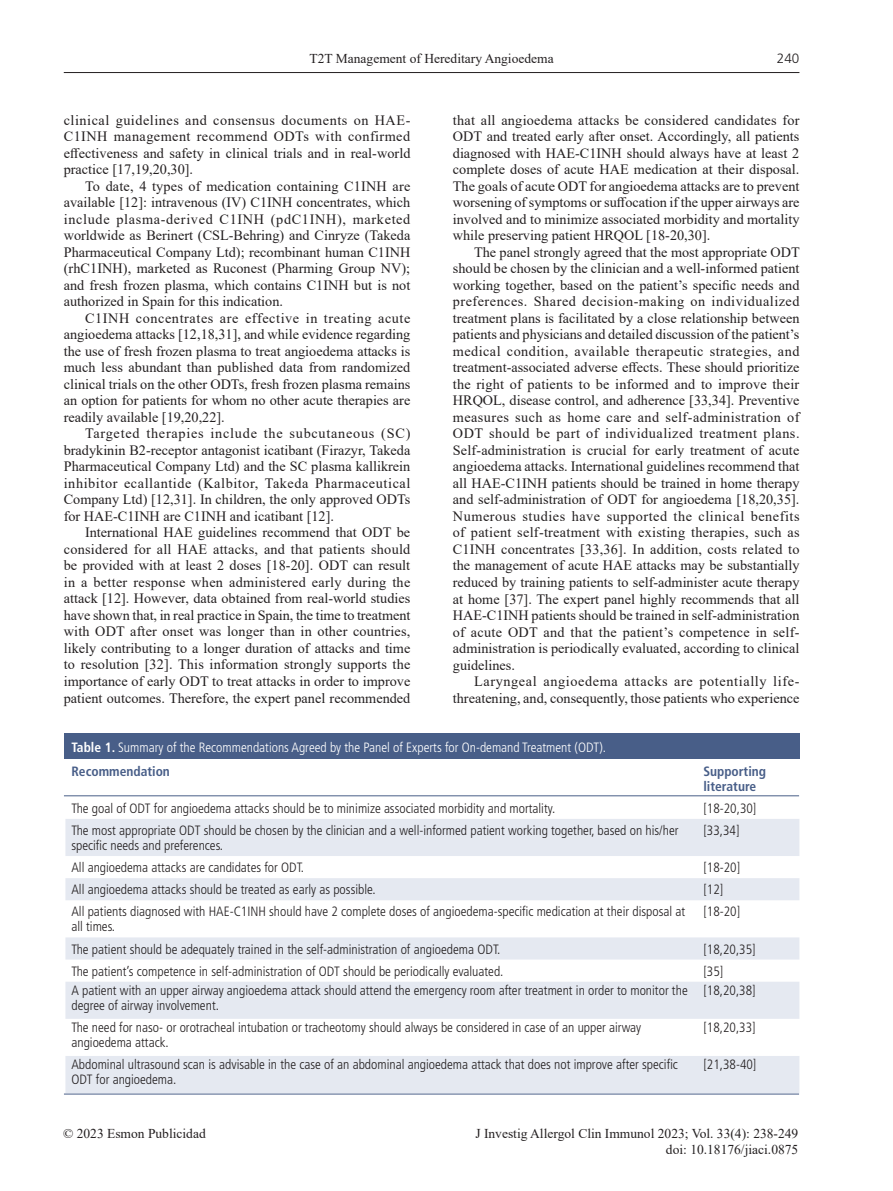
<style>
.page{position:relative;width:893px;height:1191px;background:#fff}
.page>*{position:absolute;margin:0;border:0;box-sizing:border-box;transform-origin:0 0}
.t1{font:14.25px/16.5px "Times New Roman";color:#231f20;text-align:justify}
.t2{font:300 condensed 13.5px/15px "Frutiger LT Std";color:#231f20}
.t3{font:13.5px/16.5px "Times New Roman";color:#231f20;text-align:right}
.t4{font:300 condensed 13.5px "Frutiger LT Std";color:#fff}
.t5{font:700 condensed 13.5px/15px "Frutiger LT Std";color:#485e88}
.t6{font:300 13.5px "Frutiger LT Std";color:#231f20}
.s1{font-weight:700}
</style>
<div class="page">
<hr style="left:64px;top:72px;width:735px;height:1px;background:#231f20">
<svg style="left:65px;top:819px;width:734px;height:274px;fill:#e5e9f1"></svg>
<div style="left:65px;top:733px;width:734px;height:26px;background:#485e88"></div>
<hr style="left:64px;top:795px;width:735px;height:1px;background:#485e88">
<hr style="left:64px;top:1093px;width:735px;height:1px;background:#485e88">
<p class="t3" style="left:309px;top:49px;width:246px">T2T Management of Hereditary Angioedema</p>
<p class="t6" style="left:777px;top:51px;width:24px">240</p>
<p class="t1" style="left:64px;top:111px;width:348px">clinical guidelines and consensus documents on HAE-C1INH management recommend ODTs with confirmed effectiveness and safety in clinical trials and in real-world practice [17,19,20,30].</p>
<p class="t1" style="left:64px;top:177px;width:348px;text-indent:21px">To date, 4 types of medication containing C1INH are available [12]: intravenous (IV) C1INH concentrates, which include plasma-derived C1INH (pdC1INH), marketed worldwide as Berinert (CSL-Behring) and Cinryze (Takeda Pharmaceutical Company Ltd); recombinant human C1INH (rhC1INH), marketed as Ruconest (Pharming Group NV); and fresh frozen plasma, which contains C1INH but is not authorized in Spain for this indication.</p>
<p class="t1" style="left:64px;top:309px;width:348px;text-indent:21px">C1INH concentrates are effective in treating acute angioedema attacks [12,18,31], and while evidence regarding the use of fresh frozen plasma to treat angioedema attacks is much less abundant than published data from randomized clinical trials on the other ODTs, fresh frozen plasma remains an option for patients for whom no other acute therapies are readily available [19,20,22].</p>
<p class="t1" style="left:64px;top:425px;width:348px;text-indent:21px">Targeted therapies include the subcutaneous (SC) bradykinin B2-receptor antagonist icatibant (Firazyr, Takeda Pharmaceutical Company Ltd) and the SC plasma kallikrein inhibitor ecallantide (Kalbitor, Takeda Pharmaceutical Company Ltd) [12,31]. In children, the only approved ODTs for HAE-C1INH are C1INH and icatibant [12].</p>
<p class="t1" style="left:64px;top:524px;width:348px;text-indent:21px">International HAE guidelines recommend that ODT be considered for all HAE attacks, and that patients should be provided with at least 2 doses [18-20]. ODT can result in a better response when administered early during the attack [12]. However, data obtained from real-world studies have shown that, in real practice in Spain, the time to treatment with ODT after onset was longer than in other countries, likely contributing to a longer duration of attacks and time to resolution [32]. This information strongly supports the importance of early ODT to treat attacks in order to improve patient outcomes. Therefore, the expert panel recommended</p>
<p class="t1" style="left:453px;top:111px;width:348px">that all angioedema attacks be considered candidates for ODT and treated early after onset. Accordingly, all patients diagnosed with HAE-C1INH should always have at least 2 complete doses of acute HAE medication at their disposal.<br>The goals of acute ODT for angioedema attacks are to prevent worsening of symptoms or suffocation if the upper airways are involved and to minimize associated morbidity and mortality while preserving patient HRQOL [18-20,30].</p>
<p class="t1" style="left:453px;top:243px;width:348px;text-indent:21px">The panel strongly agreed that the most appropriate ODT should be chosen by the clinician and a well-informed patient working together, based on the patient’s specific needs and preferences. Shared decision-making on individualized treatment plans is facilitated by a close relationship between patients and physicians and detailed discussion of the patient’s medical condition, available therapeutic strategies, and treatment-associated adverse effects. These should prioritize the right of patients to be informed and to improve their HRQOL, disease control, and adherence [33,34]. Preventive measures such as home care and self-administration of ODT should be part of individualized treatment plans.<br>Self-administration is crucial for early treatment of acute angioedema attacks. International guidelines recommend that all HAE-C1INH patients should be trained in home therapy and self-administration of ODT for angioedema [18,20,35].<br>Numerous studies have supported the clinical benefits of patient self-treatment with existing therapies, such as C1INH concentrates [33,36]. In addition, costs related to the management of acute HAE attacks may be substantially reduced by training patients to self-administer acute therapy at home [37]. The expert panel highly recommends that all HAE-C1INH patients should be trained in self-administration of acute ODT and that the patient’s competence in self&shy;administration is periodically evaluated, according to clinical guidelines.</p>
<p class="t1" style="left:453px;top:672px;width:348px;text-align:right">Laryngeal angioedema attacks are potentially life&shy;threatening, and, consequently, those patients who experience</p>
<p class="t4" style="left:71px;top:739px;width:536px"><span class="s1">Table 1.</span> Summary of the Recommendations Agreed by the Panel of Experts for On-demand Treatment (ODT).</p>
<p class="t5" style="left:71px;top:763px;width:100px">Recommendation</p>
<p class="t5" style="left:703px;top:763px;width:64px">Supporting literature</p>
<p class="t2" style="left:71px;top:801px;width:485px">The goal of ODT for angioedema attacks should be to minimize associated morbidity and mortality.</p>
<p class="t2" style="left:703px;top:801px;width:55px">[18-20,30]</p>
<p class="t2" style="left:71px;top:823px;width:609px">The most appropriate ODT should be chosen by the clinician and a well-informed patient working together, based on his/her specific needs and preferences.</p>
<p class="t2" style="left:703px;top:823px;width:38px">[33,34]</p>
<p class="t2" style="left:71px;top:860px;width:234px">All angioedema attacks are candidates for ODT.</p>
<p class="t2" style="left:703px;top:860px;width:38px">[18-20]</p>
<p class="t2" style="left:71px;top:882px;width:306px">All angioedema attacks should be treated as early as possible.</p>
<p class="t2" style="left:703px;top:882px;width:21px">[12]</p>
<p class="t2" style="left:71px;top:904px;width:615px">All patients diagnosed with HAE-C1INH should have 2 complete doses of angioedema-specific medication at their disposal at all times.</p>
<p class="t2" style="left:703px;top:904px;width:38px">[18-20]</p>
<p class="t2" style="left:71px;top:941px;width:431px">The patient should be adequately trained in the self-administration of angioedema ODT.</p>
<p class="t2" style="left:703px;top:941px;width:54px">[18,20,35]</p>
<p class="t2" style="left:71px;top:963px;width:434px">The patient’s competence in self-administration of ODT should be periodically evaluated.</p>
<p class="t2" style="left:703px;top:963px;width:21px">[35]</p>
<p class="t2" style="left:71px;top:982px;width:618px">A patient with an upper airway angioedema attack should attend the emergency room after treatment in order to monitor the degree of airway involvement.</p>
<p class="t2" style="left:703px;top:982px;width:54px">[18,20,38]</p>
<p class="t2" style="left:71px;top:1020px;width:571px">The need for naso- or orotracheal intubation or tracheotomy should always be considered in case of an upper airway angioedema attack.</p>
<p class="t2" style="left:703px;top:1020px;width:54px">[18,20,33]</p>
<p class="t2" style="left:71px;top:1057px;width:608px">Abdominal ultrasound scan is advisable in the case of an abdominal angioedema attack that does not improve after specific<br>ODT for angioedema.</p>
<p class="t2" style="left:703px;top:1057px;width:55px">[21,38-40]</p>
<p class="t3" style="left:63px;top:1124px;width:144px">© 2023 Esmon Publicidad</p>
<p class="t3" style="left:475px;top:1124px;width:324px">J Investig Allergol Clin Immunol 2023; Vol. 33(4): 238-249 doi: 10.18176/jiaci.0875</p>
</div>
